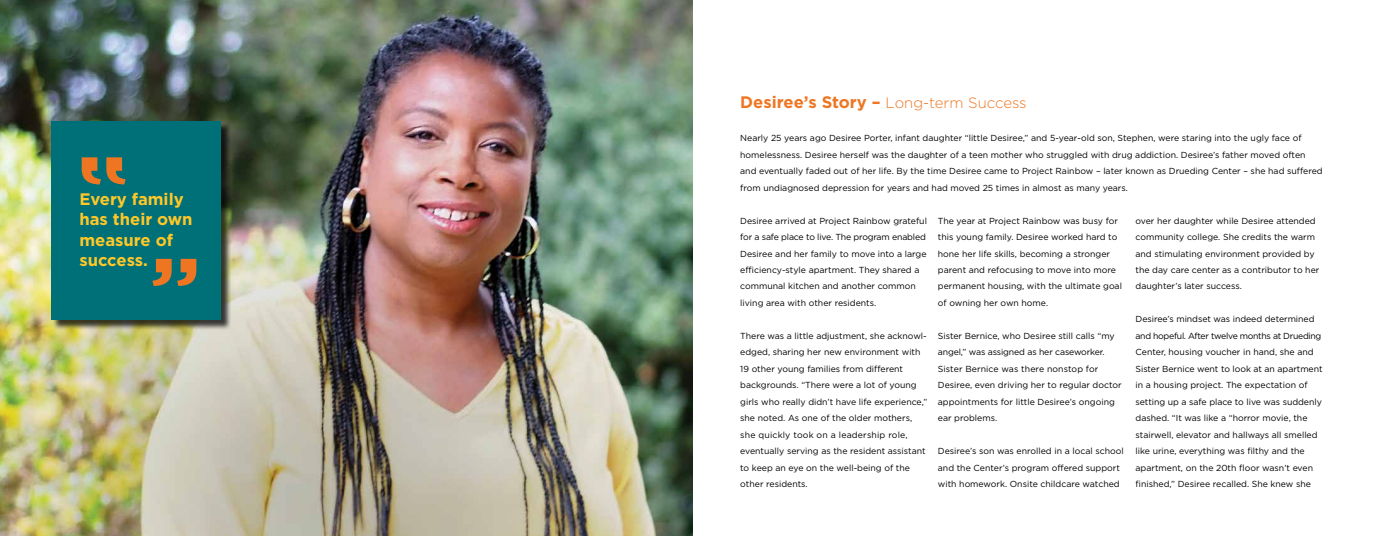
<style>
.page{position:relative;width:1386px;height:536px;background:#fff}
.page>*{position:absolute;margin:0;border:0;box-sizing:border-box;transform-origin:0 0}
.t1{font:700 84.17px "Gotham";color:#ee7622;scale:1.15 1}
.t2{font:700 16.62px/20.3px "Gotham";color:#ffc827}
.t3{font:300 14.88px "Gotham";color:#ee7622}
.t4{font:8.75px/16.4px "Gotham";color:#000}
.s1{font-weight:700;font-size:16.62px}
</style>
<div class="page">
<img style="left:0;top:0;width:693px;height:536px">
<div style="left:53px;top:122px;width:178px;height:208px;background:#000;opacity:.75"></div>
<div style="left:51px;top:121px;width:170px;height:199px;background:#007078"></div>
<h2 class="t2" style="left:79px;top:188px;width:115px">Every family has their own measure of</h2>
<h1 class="t1" style="left:202px;top:305px;width:47px;rotate:-180deg">“</h1>
<h2 class="t2" style="left:79px;top:249px;width:70px">success.</h2>
<h3 class="t3" style="left:740px;top:95px;width:288px"><span class="s1">Desiree’s Story –</span> Long-term Success</h3>
<p class="t4" style="left:740px;top:130px;width:584px">Nearly 25 years ago Desiree Porter, infant daughter “little Desiree,” and 5-year-old son, Stephen, were staring into the ugly face of homelessness. Desiree herself was the daughter of a teen mother who struggled with drug addiction. Desiree’s father moved often and eventually faded out of her life. By the time Desiree came to Project Rainbow – later known as Drueding Center – she had suffered from undiagnosed depression for years and had moved 25 times in almost as many years.</p>
<p class="t4" style="left:740px;top:212px;width:188px">Desiree arrived at Project Rainbow grateful for a safe place to live. The program enabled Desiree and her family to move into a large efficiency-style apartment. They shared a communal kitchen and another common living area with other residents.</p>
<p class="t4" style="left:740px;top:327px;width:189px">There was a little adjustment, she acknowl&shy;edged, sharing her new environment with 19 other young families from different backgrounds. “There were a lot of young girls who really didn’t have life experience,” she noted. As one of the older mothers, she quickly took on a leadership role, eventually serving as the resident assistant to keep an eye on the well-being of the other residents.</p>
<p class="t4" style="left:938px;top:212px;width:186px">The year at Project Rainbow was busy for this young family. Desiree worked hard to hone her life skills, becoming a stronger parent and refocusing to move into more permanent housing, with the ultimate goal of owning her own home.</p>
<p class="t4" style="left:938px;top:327px;width:185px">Sister Bernice, who Desiree still calls “my angel,” was assigned as her caseworker.<br>Sister Bernice was there nonstop for Desiree, even driving her to regular doctor appointments for little Desiree’s ongoing ear problems.</p>
<p class="t4" style="left:938px;top:442px;width:187px">Desiree’s son was enrolled in a local school and the Center’s program offered support with homework. Onsite childcare watched</p>
<p class="t4" style="left:1136px;top:212px;width:185px">over her daughter while Desiree attended community college. She credits the warm and stimulating environment provided by the day care center as a contributor to her daughter’s later success.</p>
<p class="t4" style="left:1136px;top:311px;width:189px">Desiree’s mindset was indeed determined and hopeful. After twelve months at Drueding Center, housing voucher in hand, she and Sister Bernice went to look at an apartment in a housing project. The expectation of setting up a safe place to live was suddenly dashed. “It was like a “horror movie, the stairwell, elevator and hallways all smelled like urine, everything was filthy and the apartment, on the 20th floor wasn’t even finished,” Desiree recalled. She knew she</p>
</div>
